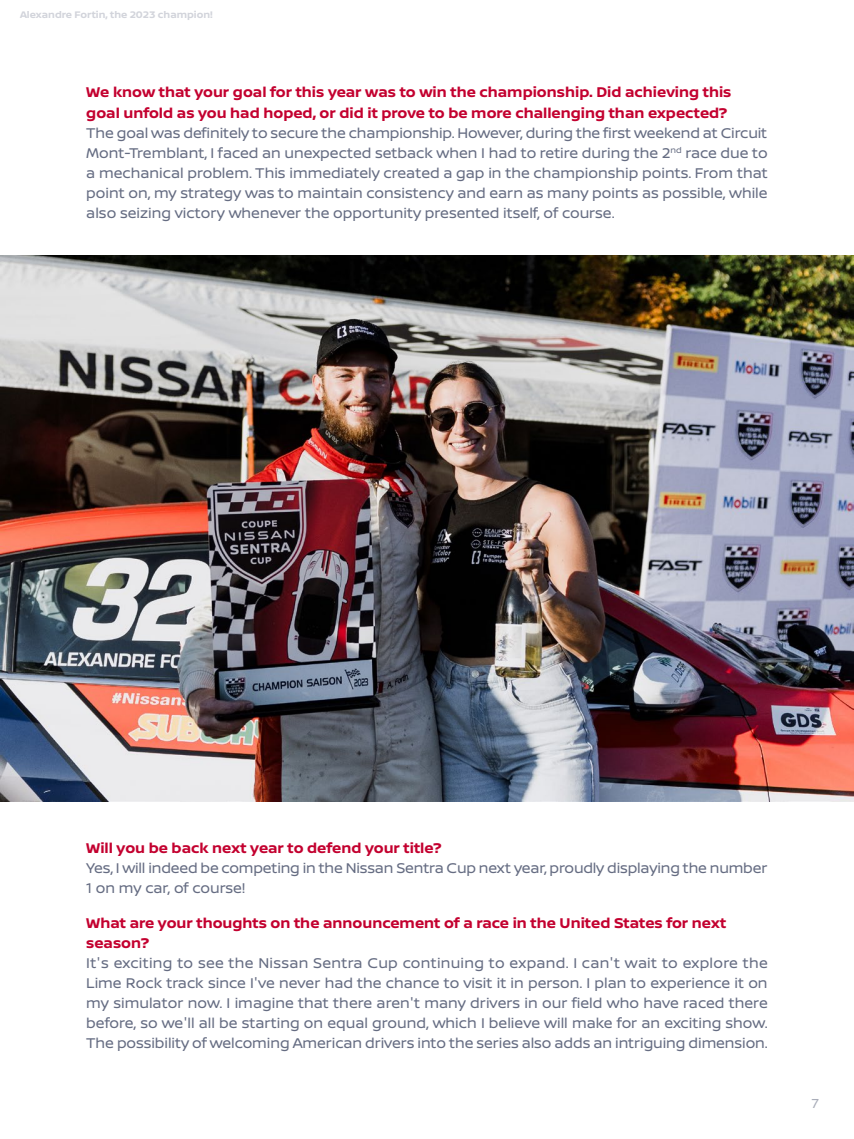
<style>
.page{position:relative;width:854px;height:1139px;background:#fff}
.page>*{position:absolute;margin:0;border:0;box-sizing:border-box;transform-origin:0 0}
.Texte{font:15px/20px "Nissan Brand";letter-spacing:-.005em;color:#656c82;text-align:justify}
.Questions{font:700 15px/20px "Nissan Brand";color:#c3002f}
.Texte-2{font:13.88px "Nissan Brand";color:#a9adb9}
.Ancre_de_texte__suit{font:700 10.12px "Nissan Brand";color:#d2d4db}
</style>
<div class="page">
<img style="left:0;top:255px;width:853px;height:546px">
<p class="Ancre_de_texte__suit" style="left:20px;top:7px;width:194px">Alexandre Fortin, the 2023 champion!</p>
<p class="Questions" style="left:86px;top:82px;width:646px">We know that your goal for this year was to win the championship. Did achieving this goal unfold as you had hoped, or did it prove to be more challenging than expected?</p>
<p class="Texte" style="left:86px;top:122px;width:682px">The goal was definitely to secure the championship. However, during the first weekend at Circuit Mont-Tremblant, I faced an unexpected setback when I had to retire during the 2<sup>nd</sup> race due to a mechanical problem. This immediately created a gap in the championship points. From that point on, my strategy was to maintain consistency and earn as many points as possible, while also seizing victory whenever the opportunity presented itself, of course.</p>
<p class="Questions" style="left:86px;top:837px;width:357px">Will you be back next year to defend your title?</p>
<p class="Texte" style="left:86px;top:857px;width:682px">Yes, I will indeed be competing in the Nissan Sentra Cup next year, proudly displaying the number<br>1 on my car, of course!</p>
<p class="Questions" style="left:86px;top:912px;width:641px">What are your thoughts on the announcement of a race in the United States for next season?</p>
<p class="Texte" style="left:86px;top:952px;width:683px">It's exciting to see the Nissan Sentra Cup continuing to expand. I can't wait to explore the Lime Rock track since I've never had the chance to visit it in person. I plan to experience it on my simulator now. I imagine that there aren't many drivers in our field who have raced there before, so we'll all be starting on equal ground, which I believe will make for an exciting show.<br>The possibility of welcoming American drivers into the series also adds an intriguing dimension.</p>
<p class="Texte-2" style="left:811px;top:1092px;width:9px">7</p>
</div>
